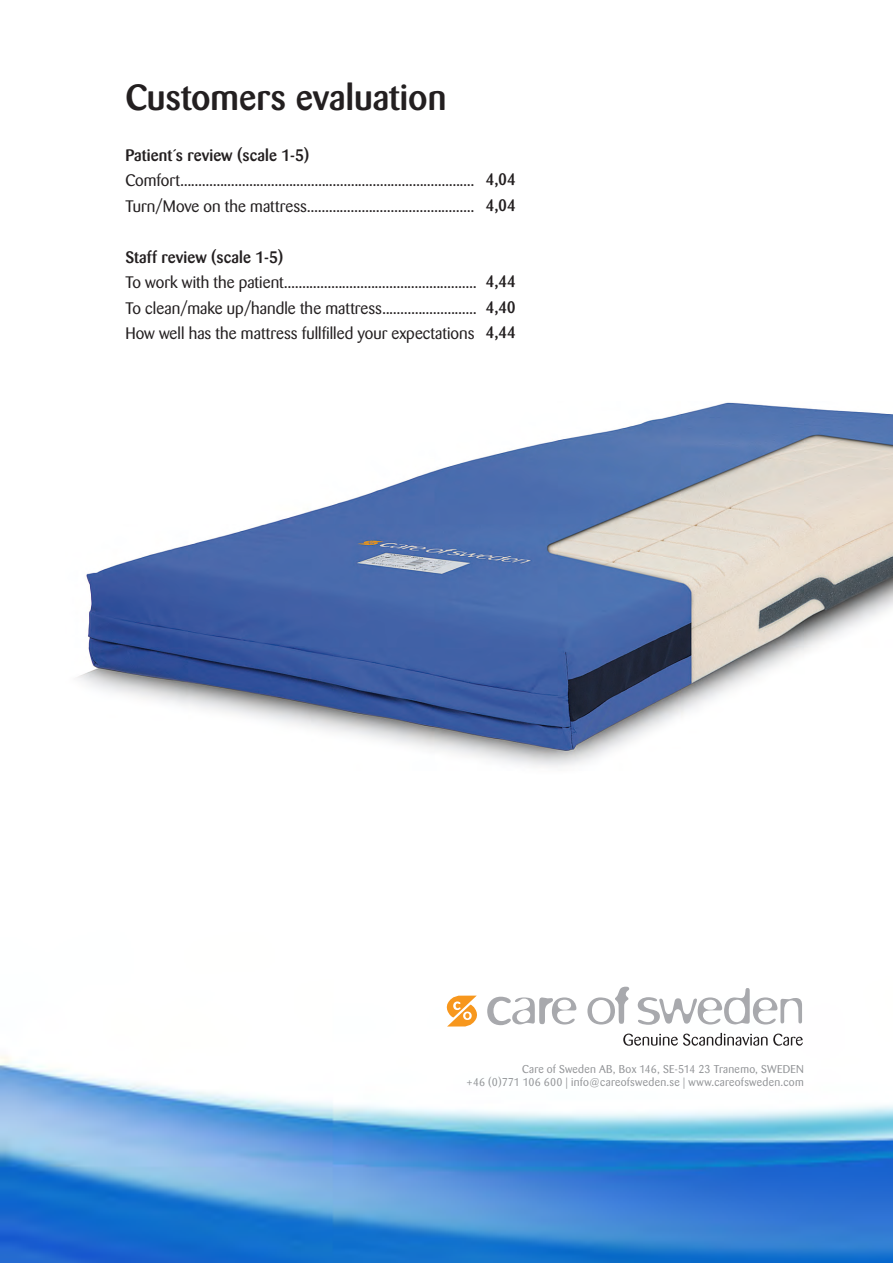
<style>
.page{position:relative;width:893px;height:1263px;background:#fff}
.page>*{position:absolute;margin:0;border:0;box-sizing:border-box;transform-origin:0 0}
.t1{font:500 36px "Barmeno";color:#231f20}
.t2{font:16.5px "Barmeno";letter-spacing:.005em;color:#231f20}
.t3{font:500 16.5px "Barmeno";letter-spacing:.005em;color:#231f20}
.t4{font:11.25px "Barmeno";letter-spacing:.025em;color:#939598}
</style>
<div class="page">
<img style="left:0;top:986px;width:893px;height:277px">
<svg style="left:623px;top:1033px;width:180px;height:13px"></svg>
<svg style="left:487px;top:997px;width:90px;height:28px"></svg>
<svg style="left:587px;top:987px;width:42px;height:37px"></svg>
<svg style="left:638px;top:988px;width:164px;height:37px"></svg>
<svg style="left:447px;top:995px;width:33px;height:32px"></svg>
<img style="left:77px;top:402px;width:816px;height:365px">
<p class="t1" style="left:125px;top:76px;width:323px">Customers evaluation</p>
<p class="t3" style="left:125px;top:145px;width:186px">Patient´s review (scale 1-5)</p>
<p class="t2" style="left:125px;top:171px;width:351px">Comfort.................................................................................</p>
<p class="t2" style="left:125px;top:196px;width:351px">Turn/Move on the mattress..............................................</p>
<p class="t3" style="left:125px;top:247px;width:160px">Staff review (scale 1-5)</p>
<p class="t2" style="left:125px;top:273px;width:353px">To work with the patient.....................................................</p>
<p class="t2" style="left:125px;top:298px;width:353px">To clean/make up/handle the mattress..........................</p>
<p class="t2" style="left:125px;top:324px;width:351px">How well has the mattress fullfilled your expectations</p>
<p class="t3" style="left:486px;top:170px;width:32px">4,04</p>
<p class="t3" style="left:486px;top:195px;width:32px">4,04</p>
<p class="t3" style="left:486px;top:272px;width:32px">4,44</p>
<p class="t3" style="left:486px;top:297px;width:32px">4,40</p>
<p class="t3" style="left:486px;top:323px;width:32px">4,44</p>
<p class="t4" style="left:522px;top:1062px;width:283px">Care of Sweden AB, Box 146, SE-514 23 Tranemo, SWEDEN</p>
<p class="t4" style="left:467px;top:1075px;width:338px">+46 (0)771 106 600 | info@careofsweden.se | www.careofsweden.com</p>
</div>
